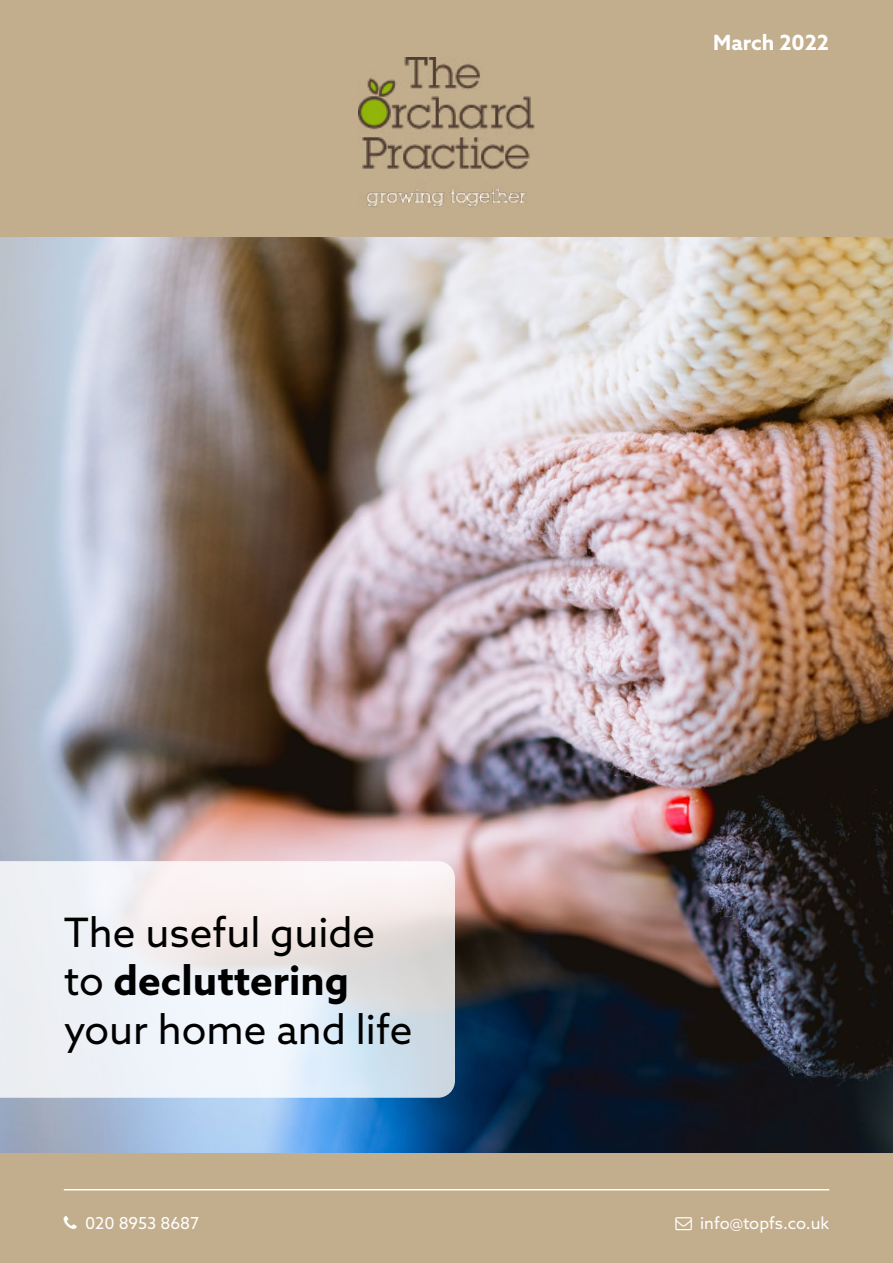
<style>
.page{position:relative;width:893px;height:1263px;background:#fff}
.page>*{position:absolute;margin:0;border:0;box-sizing:border-box;transform-origin:0 0}
.t1{font:40.5px/48.6px "Azo Sans";color:#000}
.t2{font:700 21px "Azo Sans";color:#fff}
.t3{font:16.5px "Azo Sans";color:#fff}
.s1{font-weight:700}
</style>
<div class="page">
<img style="left:0;top:236px;width:893px;height:917px">
<div style="left:0;top:1153px;width:893px;height:110px;background:#c2ad8d"></div>
<svg style="left:0;top:861px;width:455px;height:237px;fill:#eef0f4"></svg>
<hr style="left:64px;top:1189px;width:765px;height:1px;background:#fff">
<div style="left:0;top:0;width:893px;height:236px;background:#c2ad8d"></div>
<img style="left:359px;top:57px;width:175px;height:150px">
<p class="t2" style="left:713px;top:29px;width:117px">March 2022</p>
<p class="t1" style="left:64px;top:907px;width:350px">The useful guide to <span class="s1">decluttering </span>your home and life</p>
<p class="t3" style="left:85px;top:1212px;width:116px">020 8953 8687</p>
<p class="t3" style="left:700px;top:1212px;width:130px">info@topfs.co.uk</p>
</div>
